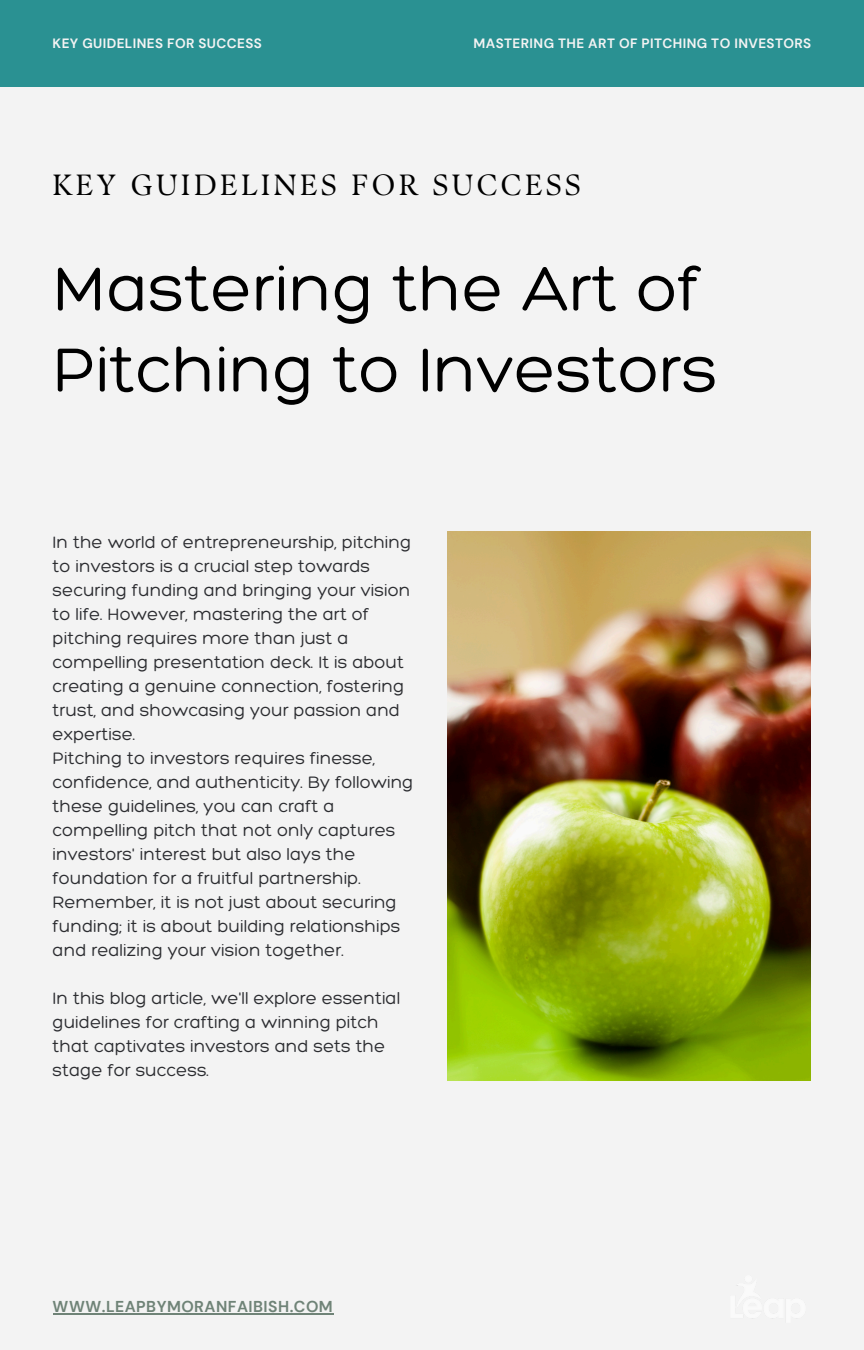
<style>
.page{position:relative;width:864px;height:1350px;background:#f3f3f3}
.page>*{position:absolute;margin:0;border:0;box-sizing:border-box;transform-origin:0 0}
.t1{font:300 67.5px/81px "Hero";color:#000}
.t2{font:29.25px "TY Serif D";letter-spacing:.12em;color:#000}
.t3{font:300 18px/24.1px "Hero";color:#2b2c30}
.t4{font:700 15.75px "DM Sans";letter-spacing:.03em;color:#6f8377}
.t5{font:700 13.5px "DM Sans";letter-spacing:.03em;color:#f3f3f3}
</style>
<div class="page">
<div style="left:0;top:0;width:864px;height:86px;background:#2a9192"></div>
<img style="left:447px;top:532px;width:363px;height:548px">
<hr style="left:53px;top:1313px;width:280px;height:2px;background:#6f8377">
<h3 class="t5" style="left:53px;top:34px;width:211px">KEY GUIDELINES FOR SUCCESS</h3>
<p class="t5" style="left:474px;top:34px;width:339px">MASTERING THE ART OF PITCHING TO INVESTORS</p>
<h2 class="t2" style="left:53px;top:168px;width:529px">KEY GUIDELINES FOR SUCCESS</h2>
<p class="t1" style="left:53px;top:246px;width:667px">Mastering the Art of<br>Pitching to Investors</p>
<h1 class="t3" style="left:53px;top:530px;width:362px">In the world of entrepreneurship, pitching to investors is a crucial step towards securing funding and bringing your vision to life. However, mastering the art of pitching requires more than just a compelling presentation deck. It is about creating a genuine connection, fostering trust, and showcasing your passion and expertise.<br>Pitching to investors requires finesse, confidence, and authenticity. By following these guidelines, you can craft a compelling pitch that not only captures investors' interest but also lays the foundation for a fruitful partnership.<br>Remember, it is not just about securing funding; it is about building relationships and realizing your vision together.</h1>
<h3 class="t3" style="left:53px;top:986px;width:349px">In this blog article, we'll explore essential guidelines for crafting a winning pitch that captivates investors and sets the stage for success.</h3>
<p class="t4" style="left:53px;top:1296px;width:282px">WWW.LEAPBYMORANFAIBISH.COM</p>
</div>
